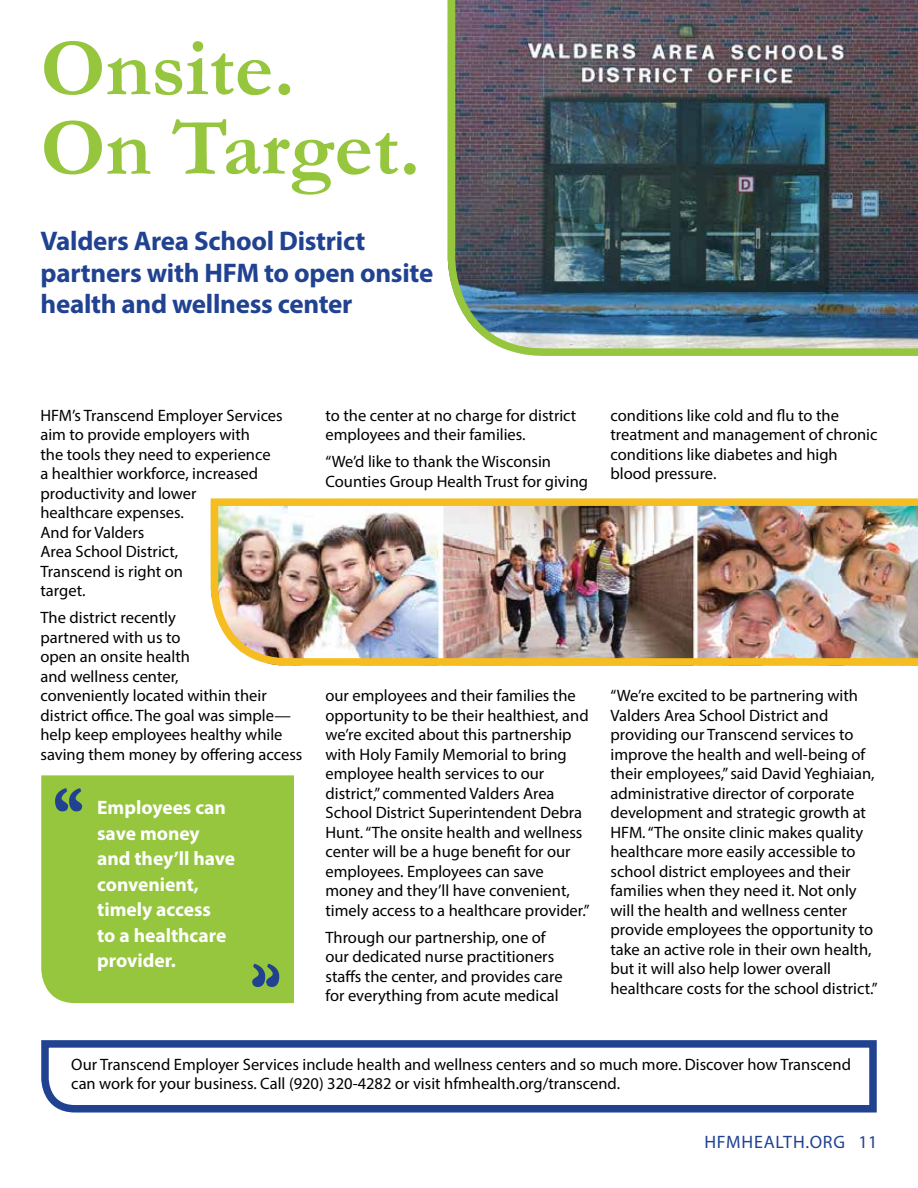
<style>
.page{position:relative;width:918px;height:1188px;background:#fff}
.page>*{position:absolute;margin:0;border:0;box-sizing:border-box;transform-origin:0 0}
.t1{font:700 82.5px/79.5px "Garamond";color:#95c63e}
.t2{font:700 27px/31.5px "Myriad Pro";letter-spacing:-.01em;color:#204291}
.t3{font:700 19.5px/25.5px "Myriad Pro";color:#fff}
.t4{font:18px "Myriad Pro";letter-spacing:.045em;color:#204291}
.t5{font:16.5px/19.5px "Myriad Pro";color:#000}
.s1{color:#25408f}
</style>
<div class="page">
<div style="left:41px;top:775px;width:253px;height:228px;background:#95c63e"></div>
<svg style="left:55px;top:788px;width:28px;height:24px"></svg>
<svg style="left:252px;top:964px;width:27px;height:23px"></svg>
<svg style="left:41px;top:1040px;width:836px;height:73px"></svg>
<img style="left:447px;top:0;width:471px;height:356px">
<img style="left:210px;top:498px;width:708px;height:168px">
<h1 class="t1" style="left:40px;top:29px;width:381px">Onsite.<br>On Target.</h1>
<h2 class="t2" style="left:40px;top:225px;width:394px">Valders Area School District partners with HFM to open onsite health and wellness center</h2>
<p class="t5" style="left:40px;top:405px;width:244px">HFM’s Transcend Employer Services aim to provide employers with<br>the tools they need to experience<br>a healthier workforce, increased productivity and lower<br>healthcare expenses.<br>And for Valders<br>Area School District,<br>Transcend is right on<br>target.</p>
<p class="t5" style="left:40px;top:608px;width:264px">The district recently<br>partnered with us to<br>open an onsite health<br>and wellness center,<br>conveniently located within their district office. The goal was simple— help keep employees healthy while saving them money by offering access</p>
<p class="t3" style="left:97px;top:794px;width:140px">Employees can save money and they’ll have convenient, timely access<br>to a healthcare provider.</p>
<p class="t5" style="left:326px;top:405px;width:252px">to the center at no charge for district employees and their families.</p>
<p class="t5" style="left:326px;top:452px;width:264px">“We’d like to thank the Wisconsin<br>Counties Group Health Trust for giving</p>
<p class="t5" style="left:611px;top:405px;width:268px">conditions like cold and flu to the treatment and management of chronic conditions like diabetes and high blood pressure.</p>
<p class="t5" style="left:326px;top:686px;width:266px">our employees and their families the opportunity to be their healthiest, and we’re excited about this partnership with Holy Family Memorial to bring employee health services to our district,” commented Valders Area School District Superintendent Debra Hunt. “The onsite health and wellness center will be a huge benefit for our employees. Employees can save money and they’ll have convenient, timely access to a healthcare provider.”</p>
<p class="t5" style="left:326px;top:927px;width:239px">Through our partnership, one of our dedicated nurse practitioners staffs the center, and provides care for everything from acute medical</p>
<p class="t5" style="left:611px;top:686px;width:269px">“We’re excited to be partnering with Valders Area School District and providing our Transcend services to improve the health and well-being of their employees,” said David Yeghiaian, administrative director of corporate development and strategic growth at HFM. “The onsite clinic makes quality healthcare more easily accessible to school district employees and their families when they need it. Not only will the health and wellness center provide employees the opportunity to take an active role in their own health, but it will also help lower overall healthcare costs for the school district.”</p>
<p class="t5" style="left:71px;top:1054px;width:781px">Our Transcend Employer Services include health and wellness centers and so much more. Discover how Transcend can work for your business. Call (920) 320-4282 or visit hfmhealth.org/transcend.</p>
<p class="t4" style="left:704px;top:1130px;width:175px">hfmhealth.org <span class="s1">11</span></p>
</div>
